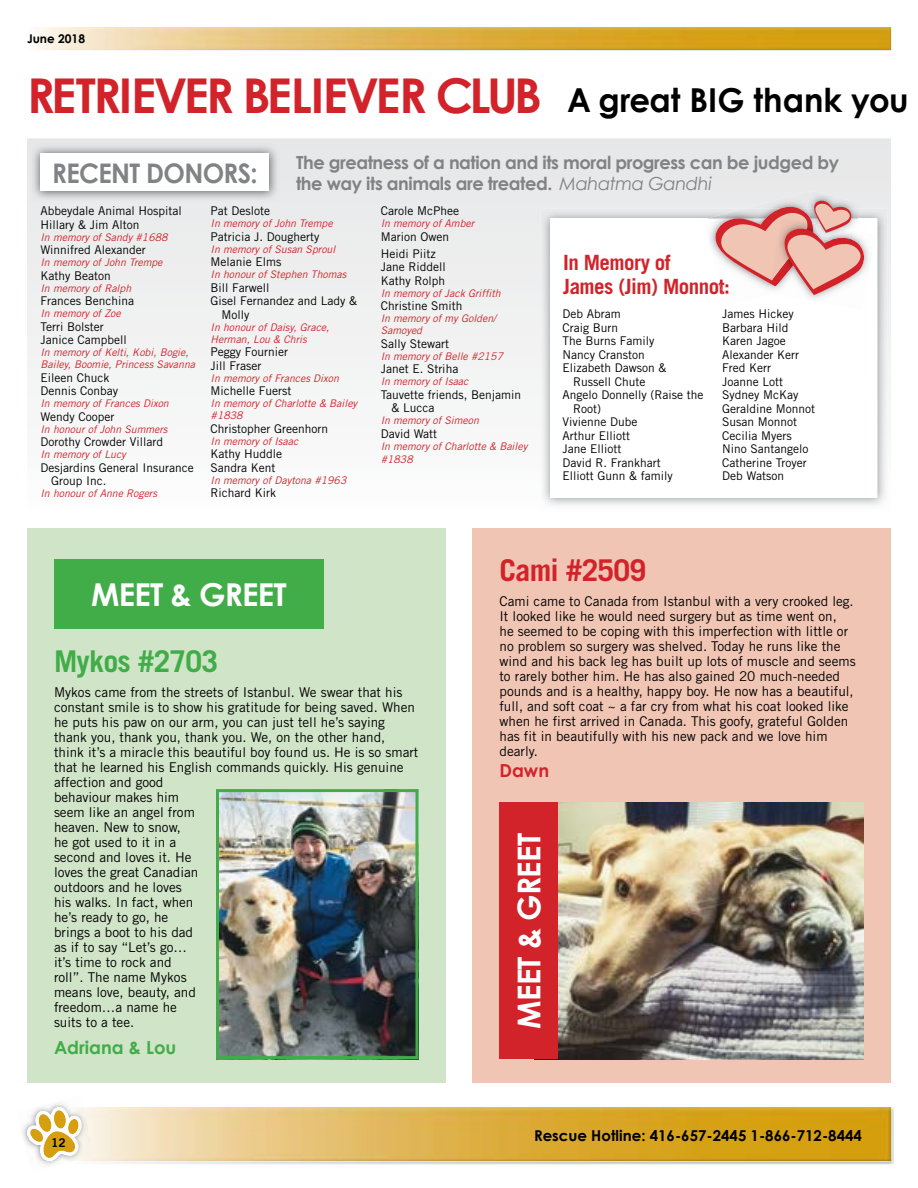
<style>
.page{position:relative;width:918px;height:1188px;background:#fff}
.page>*{position:absolute;margin:0;border:0;box-sizing:border-box;transform-origin:0 0}
.t1{font:700 48px "Century Gothic";letter-spacing:-.05em;color:#d2232a}
.t2{font:700 33px "Century Gothic";color:#000}
.t3{font:700 31.5px "Century Gothic";letter-spacing:-.025em;color:#fff}
.t4{font:700 30px "Trade Gothic LT Std";letter-spacing:-.025em;color:#41ad49}
.t5{font:700 30px "Trade Gothic LT Std";letter-spacing:-.025em;color:#d2232a}
.t6{font:700 27px "Century Gothic";letter-spacing:-.025em;color:#808285;scale:.95 1}
.t7{font:700 21px/24px "Trade Gothic LT Std";letter-spacing:-.025em;color:#d2232a}
.t8{font:700 18px/21px "Century Gothic";letter-spacing:-.025em;color:#808285}
.t9{font:700 18px "Century Gothic";color:#41ad49}
.t10{font:700 18px "Century Gothic";color:#d2232a}
.t11{font:700 15px "Century Gothic";color:#000}
.t12{font:13.5px/15px "Trade Gothic LT Std";color:#000}
.t13{font:12px/13.5px "Trade Gothic LT Std";color:#000}
.t14{font:700 12px "Century Gothic";color:#000}
.t15{font:12px "Trade Gothic LT Std Bd 2";color:#000}
.t16{font:italic 10.5px/12px "Trade Gothic LT Std";color:#d2232a}
.s1{font-weight:400;font-style:italic}
</style>
<div class="page">
<img style="left:37px;top:49px;width:855px;height:2px">
<img style="left:37px;top:27px;width:854px;height:22px">
<img style="left:42px;top:1105px;width:33px;height:1px">
<img style="left:83px;top:1106px;width:811px;height:56px">
<img style="left:25px;top:1106px;width:58px;height:56px">
<img style="left:96px;top:1107px;width:795px;height:54px">
<img style="left:82px;top:1107px;width:14px;height:54px">
<img style="left:27px;top:1107px;width:55px;height:54px">
<img style="left:30px;top:1110px;width:49px;height:48px">
<div style="left:27px;top:138px;width:864px;height:258px;background:#ededee"></div>
<img style="left:30px;top:143px;width:249px;height:58px">
<div style="left:41px;top:153px;width:228px;height:38px;background:#fff"></div>
<img style="left:540px;top:209px;width:348px;height:297px">
<div style="left:550px;top:219px;width:328px;height:279px;background:#fff"></div>
<img style="left:744px;top:190px;width:118px;height:11px">
<img style="left:707px;top:209px;width:7px;height:10px">
<img style="left:709px;top:225px;width:5px;height:26px">
<img style="left:807px;top:242px;width:62px;height:57px">
<img style="left:806px;top:193px;width:9px;height:8px">
<svg style="left:714px;top:201px;width:150px;height:94px"></svg>
<div style="left:472px;top:529px;width:419px;height:554px;background:#f0c5b4"></div>
<div style="left:27px;top:529px;width:419px;height:554px;background:#d0e4c8"></div>
<img style="left:558px;top:803px;width:306px;height:256px">
<div style="left:500px;top:803px;width:58px;height:256px;background:#d2232a"></div>
<img style="left:216px;top:789px;width:202px;height:270px">
<div style="left:54px;top:560px;width:270px;height:69px;background:#41ad49"></div>
<p class="t14" style="left:27px;top:31px;width:60px">June 2018</p>
<h1 class="t1" style="left:27px;top:65px;width:517px">RETRIEVER BELIEVER CLUB</h1>
<h2 class="t2" style="left:567px;top:79px;width:343px">A great BIG thank you</h2>
<h3 class="t6" style="left:52px;top:156px;width:218px">RECENT DONORS:</h3>
<h3 class="t8" style="left:296px;top:151px;width:545px">The greatness of a nation and its moral progress can be judged by the way its animals are treated. <span class="s1">Mahatma Gandhi</span></h3>
<p class="t13" style="left:40px;top:204px;width:143px">Abbeydale Animal Hospital<br>Hillary &amp; Jim Alton</p>
<p class="t16" style="left:40px;top:231px;width:129px">In memory of Sandy #1688</p>
<p class="t13" style="left:40px;top:243px;width:107px">Winnifred Alexander</p>
<p class="t16" style="left:40px;top:257px;width:124px">In memory of John Trempe</p>
<p class="t13" style="left:40px;top:269px;width:72px">Kathy Beaton</p>
<p class="t16" style="left:40px;top:282px;width:92px">In memory of Ralph</p>
<p class="t13" style="left:40px;top:294px;width:95px">Frances Benchina</p>
<p class="t16" style="left:40px;top:308px;width:82px">In memory of Zoe</p>
<p class="t13" style="left:40px;top:320px;width:88px">Terri Bolster<br>Janice Campbell</p>
<p class="t16" style="left:40px;top:347px;width:156px">In memory of Kelti, Kobi, Bogie,<br>Bailey, Boomie, Princess Savanna</p>
<p class="t13" style="left:40px;top:371px;width:79px">Eileen Chuck<br>Dennis Conbay</p>
<p class="t16" style="left:40px;top:398px;width:130px">In memory of Frances Dixon</p>
<p class="t13" style="left:40px;top:410px;width:75px">Wendy Cooper</p>
<p class="t16" style="left:40px;top:423px;width:129px">In honour of John Summers</p>
<p class="t13" style="left:40px;top:435px;width:124px">Dorothy Crowder Villard</p>
<p class="t16" style="left:40px;top:449px;width:87px">In memory of Lucy</p>
<p class="t13" style="left:51px;top:461px;width:144px;text-indent:-11px">Desjardins General Insurance<br>Group Inc.</p>
<p class="t16" style="left:40px;top:488px;width:118px">In honour of Anne Rogers</p>
<p class="t13" style="left:211px;top:204px;width:61px">Pat Deslote</p>
<p class="t16" style="left:211px;top:218px;width:124px">In memory of John Trempe</p>
<p class="t13" style="left:211px;top:230px;width:110px">Patricia J. Dougherty</p>
<p class="t16" style="left:211px;top:243px;width:126px">In memory of Susan Sproul</p>
<p class="t13" style="left:211px;top:255px;width:72px">Melanie Elms</p>
<p class="t16" style="left:211px;top:269px;width:137px">In honour of Stephen Thomas</p>
<p class="t13" style="left:211px;top:281px;width:61px">Bill Farwell</p>
<p class="t13" style="left:211px;top:294px;width:148px">Gisel Fernandez and Lady &amp;</p>
<p class="t13" style="left:221px;top:308px;width:29px">Molly</p>
<p class="t16" style="left:211px;top:321px;width:120px">In honour of Daisy, Grace,<br>Herman, Lou &amp; Chris</p>
<p class="t13" style="left:211px;top:345px;width:79px">Peggy Fournier<br>Jill Fraser</p>
<p class="t16" style="left:211px;top:372px;width:130px">In memory of Frances Dixon</p>
<p class="t13" style="left:211px;top:384px;width:82px">Michelle Fuerst</p>
<p class="t16" style="left:211px;top:398px;width:148px">In memory of Charlotte &amp; Bailey #1838</p>
<p class="t13" style="left:211px;top:422px;width:119px">Christopher Greenhorn</p>
<p class="t16" style="left:211px;top:435px;width:89px">In memory of Isaac</p>
<p class="t13" style="left:211px;top:447px;width:73px">Kathy Huddle<br>Sandra Kent</p>
<p class="t16" style="left:211px;top:474px;width:137px">In memory of Daytona #1963</p>
<p class="t13" style="left:211px;top:486px;width:67px">Richard Kirk</p>
<p class="t13" style="left:381px;top:204px;width:80px">Carole McPhee</p>
<p class="t16" style="left:381px;top:218px;width:95px">In memory of Amber</p>
<p class="t13" style="left:381px;top:228px;width:70px;line-height:16.8px">Marion Owen<br>Heidi Piitz</p>
<p class="t13" style="left:381px;top:260px;width:67px">Jane Riddell<br>Kathy Rolph</p>
<p class="t16" style="left:381px;top:287px;width:122px">In memory of Jack Griffith</p>
<p class="t13" style="left:381px;top:299px;width:83px">Christine Smith</p>
<p class="t16" style="left:381px;top:313px;width:117px">In memory of my Golden/<br>Samoyed</p>
<p class="t13" style="left:381px;top:337px;width:70px">Sally Stewart</p>
<p class="t16" style="left:381px;top:350px;width:124px">In memory of Belle #2157</p>
<p class="t13" style="left:381px;top:362px;width:79px">Janet E. Striha</p>
<p class="t16" style="left:381px;top:376px;width:89px">In memory of Isaac</p>
<p class="t13" style="left:392px;top:388px;width:131px;text-indent:-11px">Tauvette friends, Benjamin &amp; Lucca</p>
<p class="t16" style="left:381px;top:415px;width:100px">In memory of Simeon</p>
<p class="t13" style="left:381px;top:427px;width:58px">David Watt</p>
<p class="t16" style="left:381px;top:439px;width:148px;line-height:13.5px">In memory of Charlotte &amp; Bailey #1838</p>
<h3 class="t7" style="left:563px;top:250px;width:168px">In Memory of<br>James (Jim) Monnot:</h3>
<p class="t13" style="left:562px;top:307px;width:60px">Deb Abram</p>
<p class="t13" style="left:562px;top:321px;width:57px">Craig Burn</p>
<p class="t13" style="left:562px;top:334px;width:94px">The Burns Family</p>
<p class="t13" style="left:562px;top:348px;width:84px">Nancy Cranston</p>
<p class="t13" style="left:562px;top:361px;width:106px">Elizabeth Dawson &amp;</p>
<p class="t13" style="left:573px;top:375px;width:74px">Russell Chute</p>
<p class="t13" style="left:562px;top:388px;width:142px">Angelo Donnelly (Raise the</p>
<p class="t13" style="left:573px;top:402px;width:29px">Root)</p>
<p class="t13" style="left:562px;top:415px;width:77px">Vivienne Dube</p>
<p class="t13" style="left:562px;top:429px;width:69px">Arthur Elliott</p>
<p class="t13" style="left:562px;top:442px;width:60px">Jane Elliott</p>
<p class="t13" style="left:562px;top:456px;width:100px">David R. Frankhart</p>
<p class="t13" style="left:562px;top:469px;width:112px">Elliott Gunn &amp; family</p>
<p class="t13" style="left:722px;top:307px;width:95px">James Hickey<br>Barbara Hild<br>Karen Jagoe<br>Alexander Kerr<br>Fred Kerr<br>Joanne Lott<br>Sydney McKay<br>Geraldine Monnot<br>Susan Monnot<br>Cecilia Myers<br>Nino Santangelo<br>Catherine Troyer<br>Deb Watson</p>
<h3 class="t3" style="left:91px;top:575px;width:197px">MEET &amp; GREET</h3>
<h3 class="t4" style="left:54px;top:643px;width:166px">Mykos #2703</h3>
<p class="t12" style="left:54px;top:684px;width:366px">Mykos came from the streets of Istanbul. We swear that his constant smile is to show his gratitude for being saved. When he puts his paw on our arm, you can just tell he’s saying thank you, thank you, thank you. We, on the other hand, think it’s a miracle this beautiful boy found us. He is so smart that he learned his English commands quickly. His genuine affection and good<br>behaviour makes him<br>seem like an angel from<br>heaven. New to snow,<br>he got used to it in a<br>second and loves it. He<br>loves the great Canadian<br>outdoors and he loves<br>his walks. In fact, when<br>he’s ready to go, he<br>brings a boot to his dad<br>as if to say “Let’s go…<br>it’s time to rock and<br>roll”. The name Mykos<br>means love, beauty, and<br>freedom…a name he<br>suits to a tee.</p>
<h3 class="t9" style="left:54px;top:1036px;width:124px">Adriana &amp; Lou</h3>
<p class="t15" style="left:51px;top:1135px;width:16px">12</p>
<h3 class="t5" style="left:500px;top:552px;width:148px">Cami #2509</h3>
<p class="t12" style="left:500px;top:594px;width:358px">Cami came to Canada from Istanbul with a very crooked leg.<br>It looked like he would need surgery but as time went on,<br>he seemed to be coping with this imperfection with little or no problem so surgery was shelved. Today he runs like the wind and his back leg has built up lots of muscle and seems to rarely bother him. He has also gained 20 much-needed pounds and is a healthy, happy boy. He now has a beautiful, full, and soft coat ~ a far cry from what his coat looked like when he first arrived in Canada. This goofy, grateful Golden has fit in beautifully with his new pack and we love him dearly.</p>
<h3 class="t10" style="left:500px;top:759px;width:51px">Dawn</h3>
<h3 class="t3" style="left:509px;top:1029px;width:197px;rotate:-90deg">MEET &amp; GREET</h3>
<p class="t11" style="left:534px;top:1126px;width:329px">Rescue Hotline: 416-657-2445 1-866-712-8444</p>
</div>
